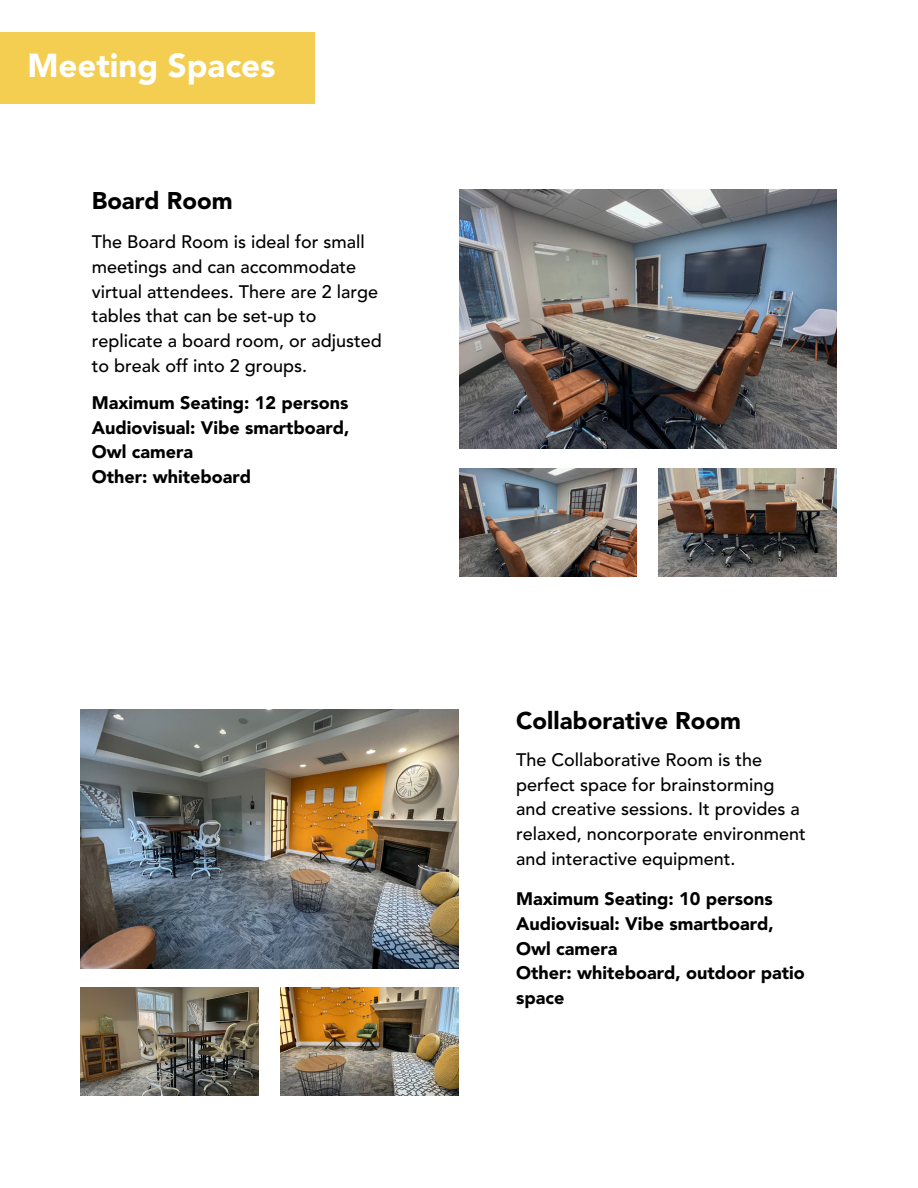
<style>
.page{position:relative;width:918px;height:1188px;background:#fff}
.page>*{position:absolute;margin:0;border:0;box-sizing:border-box;transform-origin:0 0}
.t1{font:900 33px "Avenir LT Std";color:#fff}
.t2{font:900 24px "Avenir LT Std";color:#000}
.t3{font:500 18px/24.8px "Avenir LT Std";color:#000}
.t4{font:900 18px/24.8px "Avenir LT Std";color:#000}
</style>
<div class="page">
<div style="left:0;top:32px;width:314px;height:72px;background:#f4ce50"></div>
<img style="left:459px;top:468px;width:178px;height:108px">
<img style="left:459px;top:190px;width:378px;height:259px">
<img style="left:659px;top:468px;width:178px;height:108px">
<img style="left:81px;top:988px;width:178px;height:108px">
<img style="left:81px;top:710px;width:378px;height:258px">
<img style="left:281px;top:988px;width:178px;height:108px">
<h1 class="t1" style="left:27px;top:52px;width:250px">Meeting Spaces</h1>
<p class="t2" style="left:92px;top:191px;width:142px">Board Room</p>
<p class="t3" style="left:92px;top:231px;width:292px">The Board Room is ideal for small meetings and can accommodate virtual attendees. There are 2 large tables that can be set-up to replicate a board room, or adjusted to break off into 2 groups.</p>
<p class="t4" style="left:92px;top:392px;width:258px">Maximum Seating: 12 persons</p>
<p class="t4" style="left:92px;top:417px;width:259px">Audiovisual: Vibe smartboard,<br>Owl camera</p>
<p class="t4" style="left:92px;top:466px;width:161px">Other: whiteboard</p>
<p class="t2" style="left:516px;top:711px;width:226px">Collaborative Room</p>
<p class="t3" style="left:516px;top:749px;width:291px">The Collaborative Room is the perfect space for brainstorming and creative sessions. It provides a relaxed, noncorporate environment and interactive equipment.</p>
<p class="t4" style="left:516px;top:888px;width:258px">Maximum Seating: 10 persons</p>
<p class="t4" style="left:516px;top:913px;width:259px">Audiovisual: Vibe smartboard,<br>Owl camera</p>
<p class="t4" style="left:516px;top:962px;width:290px">Other: whiteboard, outdoor patio space</p>
</div>
